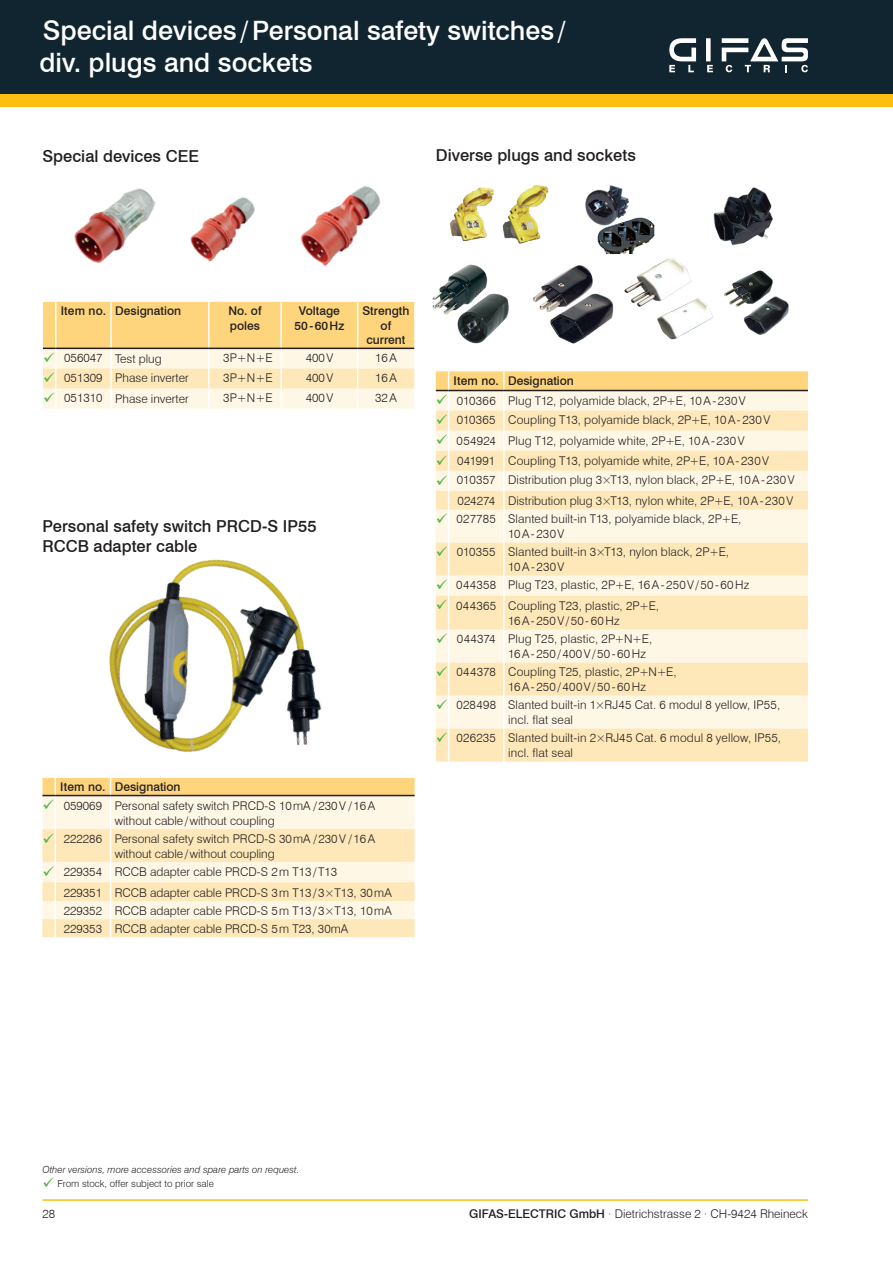
<style>
.page{position:relative;width:893px;height:1263px;background:#fff}
.page>*{position:absolute;margin:0;border:0;box-sizing:border-box;transform-origin:0 0}
.t1{font:500 26.7px/32.4px "Swiss 721 BT";color:#fff}
.t2{font:500 16.5px/19.8px "Swiss 721 BT";color:#231f20}
.t3{font:300 12px/15px "Swiss 721 BT";letter-spacing:.005em;color:#231f20}
.t4{font:500 12px/14.4px "Swiss 721 BT";color:#231f20;text-align:center}
.t5{font:italic 300 9.75px "Swiss 721 BT";color:#231f20}
.t6{font:300 9.75px "Swiss 721 BT";color:#231f20}
.s1{font-size:27px}
.s2{color:#4bb547}
.s3{font-weight:500}
</style>
<div class="page">
<div style="left:0;top:89px;width:893px;height:17px;background:#fdbe12"></div>
<div style="left:0;top:0;width:893px;height:94px;background:#112530"></div>
<hr style="left:43px;top:1199px;width:765px;height:2px;background:#fdbe12">
<div style="left:706px;top:38px;width:5px;height:23px;background:#fff"></div>
<svg style="left:669px;top:38px;width:27px;height:34px"></svg>
<svg style="left:707px;top:65px;width:6px;height:7px"></svg>
<svg style="left:722px;top:38px;width:86px;height:34px"></svg>
<img style="left:432px;top:185px;width:357px;height:207px">
<img style="left:74px;top:188px;width:82px;height:75px">
<img style="left:190px;top:196px;width:65px;height:66px">
<img style="left:300px;top:185px;width:81px;height:82px">
<img style="left:77px;top:559px;width:269px;height:219px">
<div style="left:43px;top:796px;width:372px;height:33px;background:#fef7e6"></div>
<hr style="left:110px;top:796px;width:1px;height:33px;background:#fff">
<hr style="left:55px;top:796px;width:1px;height:33px;background:#fff">
<svg style="left:43px;top:829px;width:372px;height:108px;background:#feedca"></svg>
<svg style="left:43px;top:778px;width:372px;height:18px;background:#fad27b"></svg>
<hr style="left:55px;top:795px;width:56px;height:1px;background:#231f20">
<hr style="left:111px;top:795px;width:304px;height:1px;background:#231f20">
<svg style="left:436px;top:510px;width:372px;height:252px;background:#feefcf"></svg>
<hr style="left:503px;top:510px;width:2px;height:33px;background:#fff">
<hr style="left:503px;top:543px;width:2px;height:33px;background:#fff">
<hr style="left:503px;top:576px;width:2px;height:20px;background:#fff">
<hr style="left:503px;top:596px;width:2px;height:34px;background:#fff">
<hr style="left:503px;top:630px;width:2px;height:33px;background:#fff">
<hr style="left:503px;top:663px;width:2px;height:33px;background:#fff">
<hr style="left:503px;top:696px;width:2px;height:33px;background:#fff">
<hr style="left:503px;top:729px;width:2px;height:33px;background:#fff">
<hr style="left:448px;top:510px;width:1px;height:33px;background:#fff">
<hr style="left:448px;top:543px;width:1px;height:33px;background:#fff">
<svg style="left:448px;top:576px;width:1px;height:20px"></svg>
<hr style="left:448px;top:596px;width:1px;height:34px;background:#fff">
<hr style="left:448px;top:630px;width:1px;height:33px;background:#fff">
<hr style="left:448px;top:663px;width:1px;height:33px;background:#fff">
<hr style="left:448px;top:696px;width:1px;height:33px;background:#fff">
<hr style="left:448px;top:729px;width:1px;height:33px;background:#fff">
<svg style="left:436px;top:371px;width:372px;height:139px;background:#fdebc5"></svg>
<hr style="left:449px;top:390px;width:55px;height:1px;background:#231f20">
<hr style="left:504px;top:390px;width:304px;height:1px;background:#231f20">
<svg style="left:43px;top:302px;width:371px;height:107px;background:#fce4b0"></svg>
<hr style="left:209px;top:348px;width:72px;height:1px;background:#231f20">
<hr style="left:281px;top:348px;width:77px;height:1px;background:#231f20">
<hr style="left:358px;top:348px;width:56px;height:1px;background:#231f20">
<h1 class="t1" style="left:39px;top:14px;width:528px"><span class="s1">Special devices/</span>Personal safety switches/ div. plugs and sockets</h1>
<h2 class="t2" style="left:43px;top:146px;width:158px">Special devices CEE</h2>
<h2 class="t2" style="left:436px;top:145px;width:202px">Diverse plugs and sockets</h2>
<p class="t4" style="left:61px;top:304px;width:122px">Item no. Designation</p>
<p class="t4" style="left:228px;top:304px;width:35px;text-align:left">No. of poles</p>
<p class="t4" style="left:294px;top:304px;width:51px">Voltage<br>50-60Hz</p>
<p class="t4" style="left:362px;top:304px;width:49px">Strength of current</p>
<p class="t3" style="left:43px;top:351px;width:120px"><span class="s2">✓</span> 056047 Test plug</p>
<p class="t3" style="left:223px;top:350px;width:51px">3P+N+E</p>
<p class="t3" style="left:306px;top:350px;width:29px">400V</p>
<p class="t3" style="left:375px;top:350px;width:23px">16A</p>
<p class="t3" style="left:43px;top:370px;width:147px"><span class="s2">✓</span> 051309 Phase inverter</p>
<p class="t3" style="left:223px;top:370px;width:51px">3P+N+E</p>
<p class="t3" style="left:306px;top:370px;width:29px">400V</p>
<p class="t3" style="left:375px;top:370px;width:23px">16A</p>
<p class="t3" style="left:43px;top:391px;width:147px"><span class="s2">✓</span> 051310 Phase inverter</p>
<p class="t3" style="left:223px;top:390px;width:51px">3P+N+E</p>
<p class="t3" style="left:306px;top:390px;width:29px">400V</p>
<p class="t3" style="left:375px;top:390px;width:23px">32A</p>
<h2 class="t2" style="left:43px;top:516px;width:276px">Personal safety switch PRCD-S IP55<br>RCCB adapter cable</h2>
<p class="t4" style="left:60px;top:780px;width:122px">Item no. Designation</p>
<p class="t3" style="left:115px;top:798px;width:262px;text-indent:-72px"><span class="s2">✓</span> 059069 Personal safety switch PRCD-S 10mA /230V /16A without cable/without coupling</p>
<p class="t3" style="left:115px;top:831px;width:262px;text-indent:-72px"><span class="s2">✓</span> 222286 Personal safety switch PRCD-S 30mA /230V /16A without cable/without coupling</p>
<p class="t3" style="left:64px;top:861px;width:329px;line-height:21px;text-indent:-21px"><span class="s2">✓</span> 229354 RCCB adapter cable PRCD-S 2m T13/T13<br>229351 RCCB adapter cable PRCD-S 3m T13/3×T13, 30mA</p>
<p class="t3" style="left:64px;top:901px;width:329px;line-height:18px">229352 RCCB adapter cable PRCD-S 5m T13/3×T13, 10mA<br>229353 RCCB adapter cable PRCD-S 5m T23, 30mA</p>
<p class="t4" style="left:454px;top:373px;width:122px">Item no. Designation</p>
<p class="t3" style="left:436px;top:393px;width:311px"><span class="s2">✓</span> 010366 Plug T12, polyamide black, 2P+E, 10A-230V</p>
<p class="t3" style="left:436px;top:412px;width:336px"><span class="s2">✓</span> 010365 Coupling T13, polyamide black, 2P+E, 10A-230V</p>
<p class="t3" style="left:436px;top:433px;width:310px"><span class="s2">✓</span> 054924 Plug T12, polyamide white, 2P+E, 10A-230V</p>
<p class="t3" style="left:436px;top:453px;width:335px"><span class="s2">✓</span> 041991 Coupling T13, polyamide white, 2P+E, 10A-230V</p>
<p class="t3" style="left:436px;top:469px;width:360px;line-height:21px;text-align:right"><span class="s2">✓</span> 010357 Distribution plug 3×T13, nylon black, 2P+E, 10A-230V<br>024274 Distribution plug 3×T13, nylon white, 2P+E, 10A-230V</p>
<p class="t3" style="left:508px;top:511px;width:235px;text-indent:-72px"><span class="s2">✓</span> 027785 Slanted built-in T13, polyamide black, 2P+E,<br>10A-230V</p>
<p class="t3" style="left:508px;top:544px;width:222px;text-indent:-72px"><span class="s2">✓</span> 010355 Slanted built-in 3×T13, nylon black, 2P+E,<br>10A-230V</p>
<p class="t3" style="left:436px;top:577px;width:315px"><span class="s2">✓</span> 044358 Plug T23, plastic, 2P+E, 16A-250V/50-60Hz</p>
<p class="t3" style="left:508px;top:598px;width:153px;text-indent:-72px"><span class="s2">✓</span> 044365 Coupling T23, plastic, 2P+E,<br>16A-250V/50-60Hz</p>
<p class="t3" style="left:508px;top:631px;width:146px;text-indent:-72px"><span class="s2">✓</span> 044374 Plug T25, plastic, 2P+N+E,<br>16A-250/400V/50-60Hz</p>
<p class="t3" style="left:508px;top:664px;width:170px;text-indent:-72px"><span class="s2">✓</span> 044378 Coupling T25, plastic, 2P+N+E,<br>16A-250/400V/50-60Hz</p>
<p class="t3" style="left:508px;top:697px;width:274px;text-indent:-72px"><span class="s2">✓</span> 028498 Slanted built-in 1×RJ45 Cat. 6 modul 8 yellow, IP55, incl. flat seal</p>
<p class="t3" style="left:508px;top:730px;width:274px;text-indent:-72px"><span class="s2">✓</span> 026235 Slanted built-in 2×RJ45 Cat. 6 modul 8 yellow, IP55, incl. flat seal</p>
<p class="t5" style="left:43px;top:1163px;width:258px">Other versions, more accessories and spare parts on request.</p>
<p class="t6" style="left:43px;top:1177px;width:173px"><span class="s2">✓</span> From stock, offer subject to prior sale</p>
<p class="t3" style="left:43px;top:1206px;width:14px">28</p>
<p class="t3" style="left:469px;top:1206px;width:340px"><span class="s3">GIFAS-ELECTRIC GmbH</span> · Dietrichstrasse 2 · CH-9424 Rheineck</p>
</div>
